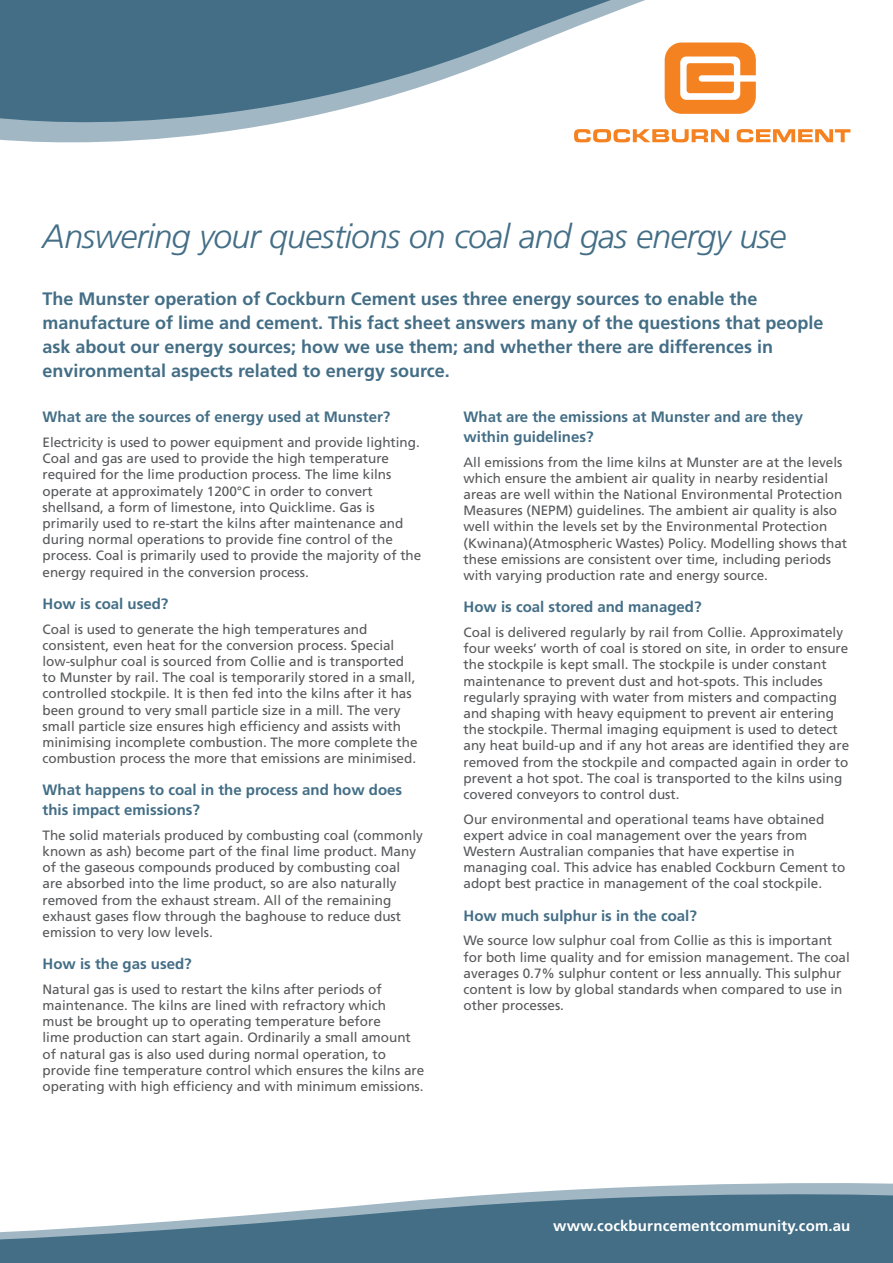
<style>
.page{position:relative;width:893px;height:1263px;background:#fff}
.page>*{position:absolute;margin:0;border:0;box-sizing:border-box;transform-origin:0 0}
.t1{font:italic 300 33.75px "Frutiger";letter-spacing:-.025em;color:#436e86}
.INTRO_PARA{font:700 18px/24px "Frutiger";color:#436e86}
.Sub_Heading_01{font:700 15px/19.5px "Frutiger";color:#436e86}
.Heading_1{font:700 15px "Frutiger";letter-spacing:.01em;color:#fff}
.Body{font:13.5px/16.2px "Frutiger";color:#57585a}
</style>
<div class="page">
<svg style="left:0;top:0;width:851px;height:143px"></svg>
<svg style="left:662px;top:1183px;width:231px;height:3px"></svg>
<svg style="left:0;top:1186px;width:893px;height:77px;fill:#436e86"></svg>
<p class="t1" style="left:43px;top:217px;width:745px">Answering your questions on coal and gas energy use</p>
<p class="INTRO_PARA" style="left:43px;top:287px;width:782px">The Munster operation of Cockburn Cement uses three energy sources to enable the manufacture of lime and cement. This fact sheet answers many of the questions that people ask about our energy sources; how we use them; and whether there are differences in environmental aspects related to energy source.</p>
<p class="Sub_Heading_01" style="left:43px;top:407px;width:349px">What are the sources of energy used at Munster?</p>
<p class="Body" style="left:43px;top:434px;width:380px">Electricity is used to power equipment and provide lighting.<br>Coal and gas are used to provide the high temperature required for the lime production process. The lime kilns operate at approximately 1200°C in order to convert shellsand, a form of limestone, into Quicklime. Gas is primarily used to re-start the kilns after maintenance and during normal operations to provide fine control of the process. Coal is primarily used to provide the majority of the energy required in the conversion process.</p>
<p class="Sub_Heading_01" style="left:43px;top:594px;width:127px">How is coal used?</p>
<p class="Body" style="left:43px;top:621px;width:377px">Coal is used to generate the high temperatures and consistent, even heat for the conversion process. Special low-sulphur coal is sourced from Collie and is transported to Munster by rail. The coal is temporarily stored in a small, controlled stockpile. It is then fed into the kilns after it has been ground to very small particle size in a mill. The very small particle size ensures high efficiency and assists with minimising incomplete combustion. The more complete the combustion process the more that emissions are minimised.</p>
<p class="Sub_Heading_01" style="left:43px;top:780px;width:361px">What happens to coal in the process and how does this impact emissions?</p>
<p class="Body" style="left:43px;top:827px;width:382px">The solid materials produced by combusting coal (commonly known as ash) become part of the final lime product. Many of the gaseous compounds produced by combusting coal are absorbed into the lime product, so are also naturally removed from the exhaust stream. All of the remaining exhaust gases flow through the baghouse to reduce dust emission to very low levels.</p>
<p class="Sub_Heading_01" style="left:43px;top:954px;width:151px">How is the gas used?</p>
<p class="Body" style="left:43px;top:981px;width:383px">Natural gas is used to restart the kilns after periods of maintenance. The kilns are lined with refractory which<br>must be brought up to operating temperature before<br>lime production can start again. Ordinarily a small amount of natural gas is also used during normal operation, to provide fine temperature control which ensures the kilns are operating with high efficiency and with minimum emissions.</p>
<p class="Sub_Heading_01" style="left:463px;top:407px;width:341px">What are the emissions at Munster and are they within guidelines?</p>
<p class="Body" style="left:463px;top:454px;width:385px">All emissions from the lime kilns at Munster are at the levels which ensure the ambient air quality in nearby residential areas are well within the National Environmental Protection Measures (NEPM) guidelines. The ambient air quality is also well within the levels set by the Environmental Protection (Kwinana)(Atmospheric Wastes) Policy. Modelling shows that these emissions are consistent over time, including periods with varying production rate and energy source.</p>
<p class="Sub_Heading_01" style="left:463px;top:597px;width:240px">How is coal stored and managed?</p>
<p class="Body" style="left:463px;top:624px;width:387px">Coal is delivered regularly by rail from Collie. Approximately four weeks’ worth of coal is stored on site, in order to ensure the stockpile is kept small. The stockpile is under constant maintenance to prevent dust and hot-spots. This includes regularly spraying with water from misters and compacting and shaping with heavy equipment to prevent air entering the stockpile. Thermal imaging equipment is used to detect any heat build-up and if any hot areas are identified they are removed from the stockpile and compacted again in order to prevent a hot spot. The coal is transported to the kilns using covered conveyors to control dust.</p>
<p class="Body" style="left:463px;top:811px;width:383px">Our environmental and operational teams have obtained expert advice in coal management over the years from Western Australian companies that have expertise in managing coal. This advice has enabled Cockburn Cement to adopt best practice in management of the coal stockpile.</p>
<p class="Sub_Heading_01" style="left:463px;top:906px;width:235px">How much sulphur is in the coal?</p>
<p class="Body" style="left:463px;top:932px;width:388px">We source low sulphur coal from Collie as this is important for both lime quality and for emission management. The coal averages 0.7% sulphur content or less annually. This sulphur content is low by global standards when compared to use in other processes.</p>
<p class="Heading_1" style="left:553px;top:1217px;width:299px">www.cockburncementcommunity.com.au</p>
</div>
